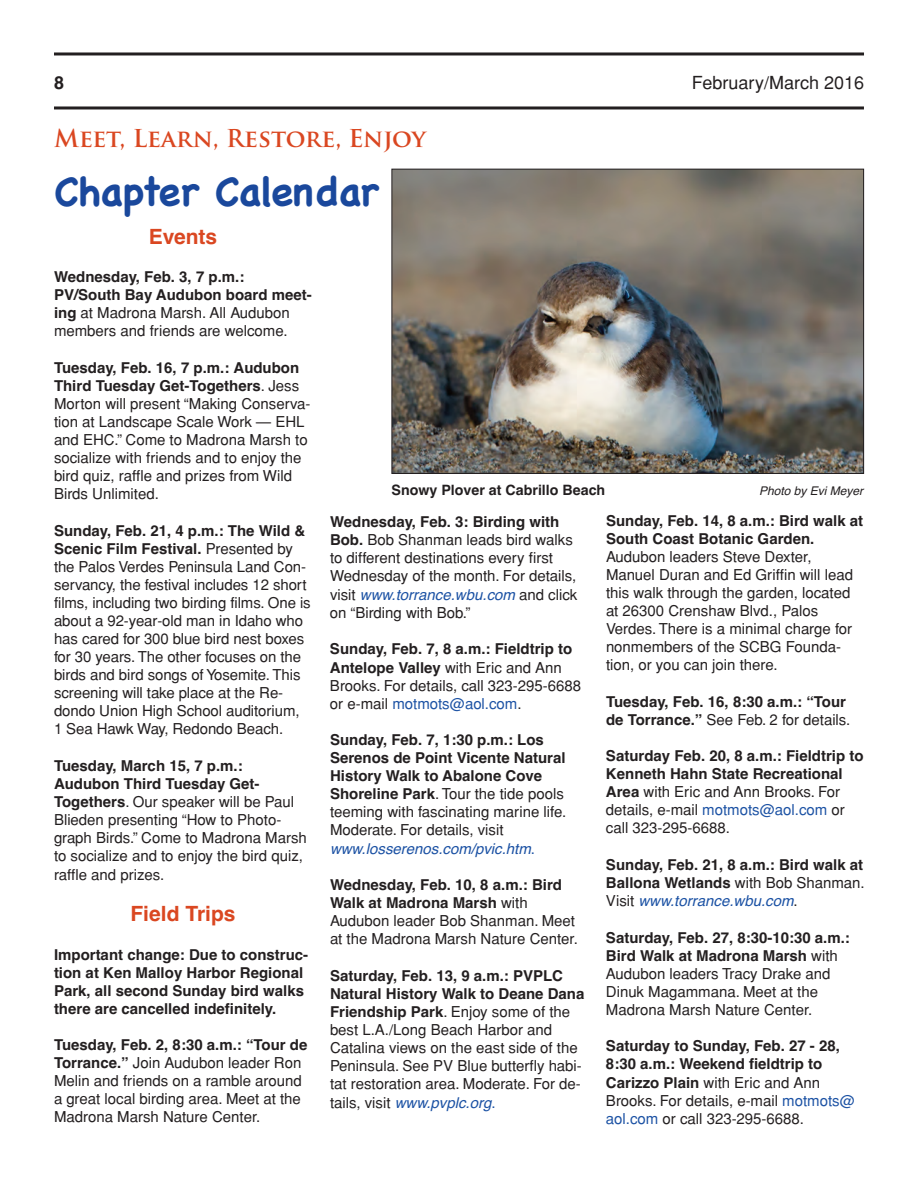
<style>
.page{position:relative;width:918px;height:1188px;background:#fff}
.page>*{position:absolute;margin:0;border:0;box-sizing:border-box;transform-origin:0 0}
.t1{font:700 40.5px "Chalkboard";letter-spacing:-.015em;color:#1a489c}
.t2{font:700 24px "Trajan Pro";color:#da4721}
.t3{font:21px "Helvetica Bold TT";color:#da4721}
.t4{font:18px "Helvetica";color:#231f20}
.t5{font:18px "Helvetica Bold TT";color:#231f20}
.t6{font:15px/18px "Helvetica";color:#231f20}
.t7{font:15px/18px "Helvetica Bold TT";color:#231f20}
.t8{font:15px "Helvetica Oblique TT";color:#1c52a4}
.t9{font:14.25px "Helvetica Bold TT";color:#231f20}
.t10{font:12px "Helvetica Oblique TT";color:#231f20}
.s1{font-family:"Helvetica Bold TT"}
.s2{font-family:"Helvetica"}
.s3{font-family:"Helvetica";color:#231f20}
.s4{color:#1c52a4}
</style>
<div class="page">
<hr style="left:54px;top:52px;width:810px;height:3px;background:#231f20">
<hr style="left:54px;top:106px;width:810px;height:3px;background:#231f20">
<img style="left:394px;top:171px;width:468px;height:301px">
<div style="left:392px;top:169px;width:472px;height:305px;border:1px solid #231f20"></div>
<p class="t5" style="left:54px;top:72px;width:12px">8</p>
<p class="t4" style="left:692px;top:72px;width:174px">February/March 2016</p>
<h2 class="t2" style="left:54px;top:129px;width:374px">Meet, Learn, Restore, Enjoy</h2>
<h1 class="t1" style="left:54px;top:167px;width:326px">Chapter Calendar</h1>
<h3 class="t3" style="left:149px;top:224px;width:70px">Events</h3>
<p class="t7" style="left:54px;top:268px;width:259px">Wednesday, Feb. 3, 7 p.m.:<br>PV/South Bay Audubon board meet-</p>
<p class="t6" style="left:54px;top:304px;width:237px"><span class="s1">ing</span> at Madrona Marsh. All Audubon members and friends are welcome.</p>
<p class="t7" style="left:54px;top:359px;width:247px;line-height:18.5px">Tuesday, Feb. 16, 7 p.m.: Audubon<br>Third Tuesday Get-Togethers<span class="s2">. Jess</span></p>
<p class="t6" style="left:54px;top:395px;width:258px">Morton will present “Making Conserva&shy;tion at Landscape Scale Work — EHL and EHC.” Come to Madrona Marsh to socialize with friends and to enjoy the bird quiz, raffle and prizes from Wild Birds Unlimited.</p>
<p class="t7" style="left:54px;top:522px;width:253px">Sunday, Feb. 21, 4 p.m.: The Wild &amp;<br>Scenic Film Festival. <span class="s2">Presented by</span></p>
<p class="t6" style="left:54px;top:558px;width:258px">the Palos Verdes Peninsula Land Con&shy;servancy, the festival includes 12 short films, including two birding films. One is about a 92-year-old man in Idaho who has cared for 300 blue bird nest boxes for 30 years. The other focuses on the birds and bird songs of Yosemite. This screening will take place at the Re&shy;dondo Union High School auditorium, 1 Sea Hawk Way, Redondo Beach.</p>
<p class="t7" style="left:54px;top:756px;width:207px;line-height:18.5px">Tuesday, March 15, 7 p.m.:<br>Audubon Third Tuesday Get-</p>
<p class="t6" style="left:54px;top:793px;width:254px"><span class="s1">Togethers</span>. Our speaker will be Paul<br>Blieden presenting “How to Photo&shy;graph Birds.” Come to Madrona Marsh to socialize and to enjoy the bird quiz, raffle and prizes.</p>
<h3 class="t3" style="left:130px;top:901px;width:107px">Field Trips</h3>
<p class="t7" style="left:54px;top:945px;width:256px">Important change: Due to construc&shy;tion at Ken Malloy Harbor Regional Park, all second Sunday bird walks there are cancelled indefinitely.</p>
<p class="t7" style="left:54px;top:1035px;width:255px">Tuesday, Feb. 2, 8:30 a.m.: “Tour de</p>
<p class="t6" style="left:54px;top:1053px;width:249px;text-align:justify"><span class="s1">Torrance.”</span> Join Audubon leader Ron Melin and friends on a ramble around a great local birding area. Meet at the Madrona Marsh Nature Center.</p>
<p class="t9" style="left:392px;top:482px;width:215px">Snowy Plover at Cabrillo Beach</p>
<p class="t10" style="left:759px;top:484px;width:106px">Photo by Evi Meyer</p>
<p class="t7" style="left:330px;top:513px;width:231px">Wednesday, Feb. 3: Birding with</p>
<p class="t6" style="left:330px;top:531px;width:248px"><span class="s1">Bob.</span> Bob Shanman leads bird walks to different destinations every first<br>Wednesday of the month. For details,</p>
<p class="t8" style="left:330px;top:586px;width:249px"><span class="s3">visit</span> www.torrance.wbu.com <span class="s3">and click</span></p>
<p class="t6" style="left:330px;top:604px;width:142px">on “Birding with Bob.”</p>
<p class="t7" style="left:330px;top:640px;width:244px;line-height:18.5px">Sunday, Feb. 7, 8 a.m.: Fieldtrip to<br>Antelope Valley <span class="s2">with Eric and Ann</span></p>
<p class="t6" style="left:330px;top:677px;width:253px">Brooks. For details, call 323-295-6688 or e-mail <span class="s4">motmots@aol.com</span>.</p>
<p class="t7" style="left:330px;top:731px;width:237px">Sunday, Feb. 7, 1:30 p.m.: Los<br>Serenos de Point Vicente Natural<br>History Walk to Abalone Cove</p>
<p class="t6" style="left:330px;top:785px;width:238px"><span class="s1">Shoreline Park</span>. Tour the tide pools teeming with fascinating marine life.<br>Moderate. For details, visit</p>
<p class="t8" style="left:330px;top:840px;width:207px">www.losserenos.com/pvic.htm<span class="s2">.</span></p>
<p class="t7" style="left:330px;top:876px;width:234px">Wednesday, Feb. 10, 8 a.m.: Bird<br>Walk at Madrona Marsh <span class="s2">with</span></p>
<p class="t6" style="left:330px;top:912px;width:250px">Audubon leader Bob Shanman. Meet at the Madrona Marsh Nature Center.</p>
<p class="t7" style="left:330px;top:966px;width:256px">Saturday, Feb. 13, 9 a.m.: PVPLC<br>Natural History Walk to Deane Dana</p>
<p class="t6" style="left:330px;top:1003px;width:253px"><span class="s1">Friendship Park</span>. Enjoy some of the best L.A./Long Beach Harbor and Catalina views on the east side of the Peninsula. See PV Blue butterfly habi&shy;tat restoration area. Moderate. For de-</p>
<p class="t8" style="left:330px;top:1094px;width:167px"><span class="s3">tails, visit</span> www.pvplc.org<span class="s2">.</span></p>
<p class="t7" style="left:606px;top:512px;width:259px">Sunday, Feb. 14, 8 a.m.: Bird walk at<br>South Coast Botanic Garden.</p>
<p class="t6" style="left:606px;top:548px;width:249px">Audubon leaders Steve Dexter,<br>Manuel Duran and Ed Griffin will lead this walk through the garden, located at 26300 Crenshaw Blvd., Palos<br>Verdes. There is a minimal charge for nonmembers of the SCBG Founda&shy;tion, or you can join there.</p>
<p class="t7" style="left:606px;top:693px;width:242px">Tuesday, Feb. 16, 8:30 a.m.: “Tour</p>
<p class="t6" style="left:606px;top:711px;width:246px"><span class="s1">de Torrance.”</span> See Feb. 2 for details.</p>
<p class="t7" style="left:606px;top:747px;width:259px">Saturday Feb. 20, 8 a.m.: Fieldtrip to<br>Kenneth Hahn State Recreational</p>
<p class="t6" style="left:606px;top:783px;width:240px"><span class="s1">Area</span> with Eric and Ann Brooks. For details, e-mail <span class="s4">motmots@aol.com</span> or call 323-295-6688.</p>
<p class="t7" style="left:606px;top:856px;width:260px">Sunday, Feb. 21, 8 a.m.: Bird walk at<br>Ballona Wetlands <span class="s2">with Bob Shanman.</span></p>
<p class="t8" style="left:606px;top:892px;width:193px"><span class="s3">Visit</span> www.torrance.wbu.com<span class="s3">.</span></p>
<p class="t7" style="left:606px;top:929px;width:245px">Saturday, Feb. 27, 8:30-10:30 a.m.:<br>Bird Walk at Madrona Marsh <span class="s2">with</span></p>
<p class="t6" style="left:606px;top:965px;width:226px">Audubon leaders Tracy Drake and<br>Dinuk Magammana. Meet at the<br>Madrona Marsh Nature Center.</p>
<p class="t7" style="left:606px;top:1037px;width:235px">Saturday to Sunday, Feb. 27 - 28,<br>8:30 a.m.: Weekend fieldtrip to</p>
<p class="t6" style="left:606px;top:1074px;width:250px"><span class="s1">Carizzo Plain</span> with Eric and Ann<br>Brooks. For details, e-mail <span class="s4">motmots@ aol.com</span> or call 323-295-6688.</p>
</div>
